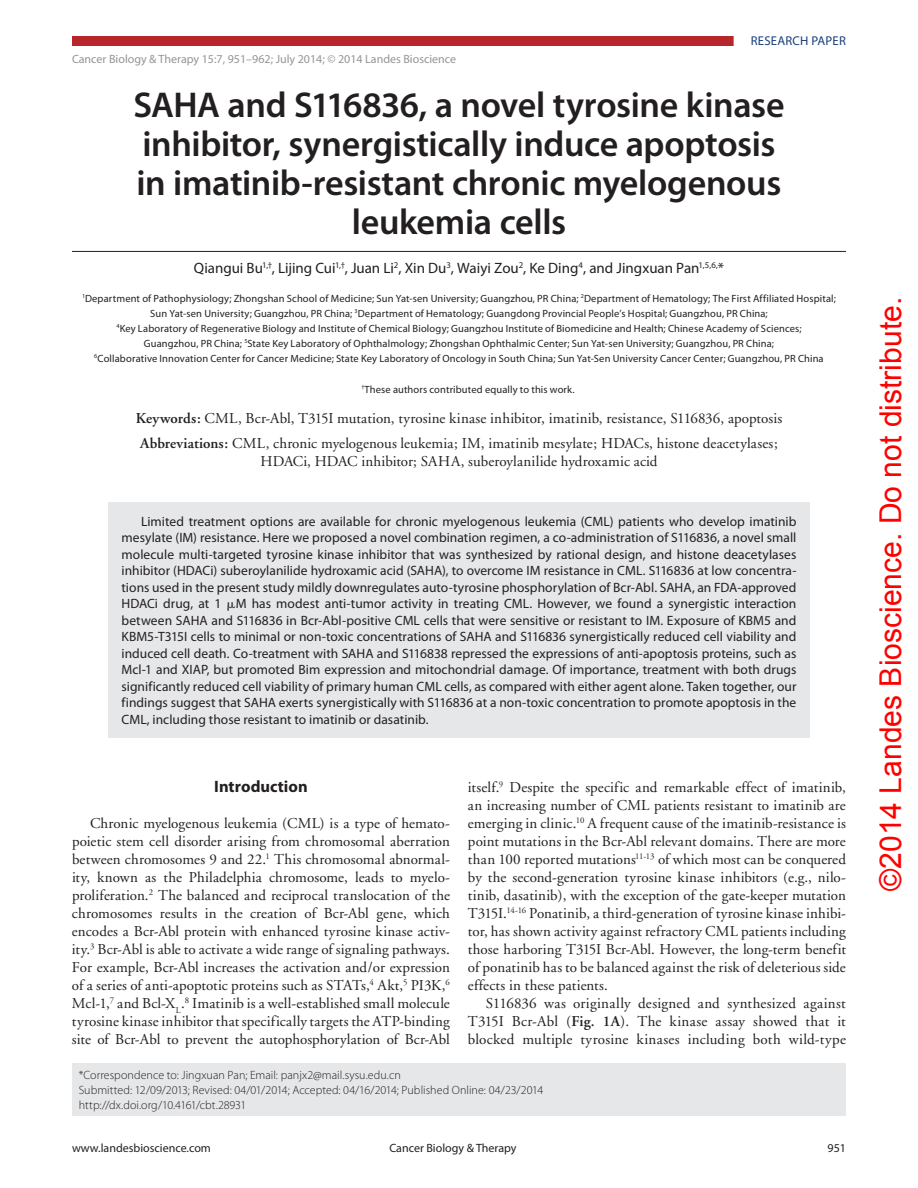
<style>
.page{position:relative;width:918px;height:1188px;background:#fff}
.page>*{position:absolute;margin:0;border:0;box-sizing:border-box;transform-origin:0 0}
.t1{font:600 36px/39px "Myriad Pro";letter-spacing:-.01em;color:#231f20;text-align:center}
.t2{font:30.15px "Arial";color:#f00}
.t3{font:700 16.5px "Myriad Pro";color:#231f20}
.t4{font:15px/18px "Adobe Garamond";letter-spacing:.005em;color:#231f20;text-align:justify}
.t5{font:15px "Myriad Pro";color:#231f20}
.t6{font:13.5px/16.5px "Myriad Pro";letter-spacing:.005em;color:#231f20;text-align:justify}
.t7{font:12.75px "Myriad Pro";letter-spacing:.02em;color:#193f7c}
.t8{font:300 12px/15px "Myriad Pro";color:#231f20}
.t9{font:12px "Myriad Pro";color:#939598}
.t10{font:12px "Myriad Pro";color:#231f20}
.t11{font:10.5px/15px "Myriad Pro";letter-spacing:.015em;color:#231f20;text-align:center}
.s1{font-weight:600}
.s2{font-family:"Universal Std Greekw Math Pi"}
</style>
<div class="page">
<div style="left:72px;top:36px;width:774px;height:10px;background:#b7262b"></div>
<svg style="left:733px;top:36px;width:113px;height:10px"></svg>
<div style="left:72px;top:1063px;width:774px;height:53px;background:#e6e7e9"></div>
<hr style="left:72px;top:251px;width:774px;height:1px;background:#231f20">
<div style="left:108px;top:502px;width:702px;height:236px;background:#e6e7e9"></div>
<p class="t9" style="left:72px;top:52px;width:386px">Cancer Biology &amp; Therapy 15:7, 951–962; July 2014; © 2014 Landes Bioscience</p>
<p class="t7" style="left:751px;top:33px;width:94px">Research Paper</p>
<h1 class="t1" style="left:133px;top:85px;width:653px">SAHA and S116836, a novel tyrosine kinase inhibitor, synergistically induce apoptosis in imatinib-resistant chronic myelogenous leukemia cells</h1>
<p class="t5" style="left:194px;top:259px;width:532px">Qiangui Bu<sup>1,†</sup>, Lijing Cui<sup>1,†</sup>, Juan Li<sup>2</sup>, Xin Du<sup>3</sup>, Waiyi Zou<sup>2</sup>, Ke Ding<sup>4</sup>, and Jingxuan Pan<sup>1,5,6,</sup>*</p>
<p class="t11" style="left:82px;top:290px;width:755px"><sup>1</sup>Department of Pathophysiology; Zhongshan School of Medicine; Sun Yat-sen University; Guangzhou, PR China; <sup>2</sup>Department of Hematology; The First Affiliated Hospital; Sun Yat-sen University; Guangzhou, PR China; <sup>3</sup>Department of Hematology; Guangdong Provincial People’s Hospital; Guangzhou, PR China;<br><sup>4</sup>Key Laboratory of Regenerative Biology and Institute of Chemical Biology; Guangzhou Institute of Biomedicine and Health; Chinese Academy of Sciences;<br>Guangzhou, PR China; <sup>5</sup>State Key Laboratory of Ophthalmology; Zhongshan Ophthalmic Center; Sun Yat-sen University; Guangzhou, PR China;<br><sup>6</sup>Collaborative Innovation Center for Cancer Medicine; State Key Laboratory of Oncology in South China; Sun Yat-Sen University Cancer Center; Guangzhou, PR China</p>
<p class="t11" style="left:361px;top:382px;width:215px"><sup>†</sup>These authors contributed equally to this work.</p>
<p class="t4" style="left:136px;top:406px;width:648px;line-height:24.8px"><span class="s1">Keywords:</span> CML, Bcr-Abl, T315I mutation, tyrosine kinase inhibitor, imatinib, resistance, S116836, apoptosis<br><span class="s1">Abbreviations:</span> CML, chronic myelogenous leukemia; IM, imatinib mesylate; HDACs, histone deacetylases;</p>
<p class="t4" style="left:260px;top:452px;width:399px">HDACi, HDAC inhibitor; SAHA, suberoylanilide hydroxamic acid</p>
<p class="t6" style="left:122px;top:513px;width:676px;text-indent:19px">Limited treatment options are available for chronic myelogenous leukemia (CML) patients who develop imatinib mesylate (IM) resistance. H ere we proposed a novel combination regimen, a co-administration of S116836, a novel small molecule multi-targeted tyrosine kinase inhibitor that was synthesized by rational design, and histone deacetylases inhibitor (H DAC i) suberoylanilide hydroxamic acid (SAHA</p>
<p class="t6" style="left:121px;top:562px;width:676px;text-indent:321px">), to overcome IM resistance in CML. S116836 at low concentra&shy;tions used in the present study mildly downregulates auto-tyrosine phosphorylation of Bcr-Abl. SAHA</p>
<p class="t6" style="left:121px;top:579px;width:677px;text-indent:571px">, an FDA-approved HDAC i drug, at 1 <span class="s2">μ</span>M has modest anti-tumor activity in treating CML. However, we found a synergistic interaction between SAHA</p>
<p class="t6" style="left:122px;top:612px;width:676px;text-indent:90px">and S116836 in Bcr-Abl-positive CML cells that were sensitive or resistant to IM. Exposure of KBM5 and<br>KBM5-T315I cells to minimal or non-toxic concentrations of SAHA</p>
<p class="t6" style="left:495px;top:628px;width:303px">and S116836 synergistically reduced cell viability and</p>
<p class="t6" style="left:122px;top:645px;width:677px;text-indent:255px">and S116838 repressed the expressions of anti-apoptosis proteins, such as Mcl-1 and XIAP, but promoted Bim expression and mitochondrial damage. Of importance, treatment with both drugs significantly reduced cell viability of primary human CML cells, as compared with either agent alone. Taken together, our findings suggest that SAHA</p>
<p class="t6" style="left:122px;top:645px;width:229px">induced cell death. Co-treatment with SAHA</p>
<p class="t6" style="left:122px;top:694px;width:676px;text-indent:157px">exerts synergistically with S116836 at a non-toxic concentration to promote apoptosis in the<br>CML, including those resistant to imatinib or dasatinib.</p>
<p class="t3" style="left:214px;top:776px;width:95px">Introduction</p>
<p class="t4" style="left:72px;top:815px;width:380px;text-indent:18px">Chronic myelogenous leukemia (CML) is a type of hemato&shy;poietic stem cell disorder arising from chromosomal aberration between chromosomes 9 and 22.<sup>1</sup> This chromosomal abnormal&shy;ity, known as the Philadelphia chromosome, leads to myelo&shy;proliferation.<sup>2</sup> The balanced and reciprocal translocation of the chromosomes results in the creation of Bcr-Abl gene, which encodes a Bcr-Abl protein with enhanced tyrosine kinase activ&shy;ity.<sup>3</sup> Bcr-Abl is able to activate a wide range of signaling pathways.<br>For example, Bcr-Abl increases the activation and/or expression of a series of anti-apoptotic proteins such as STATs,<sup>4</sup> Akt,<sup>5</sup> PI3K,<sup>6<br></sup>Mcl-1,<sup>7</sup> and Bcl-X<sub>L</sub>.<sup>8</sup> Imatinib is a well-established small molecule tyrosine kinase inhibitor that specifically targets the ATP-binding site of Bcr-Abl to prevent the autophosphorylation of Bcr-Abl</p>
<p class="t4" style="left:468px;top:779px;width:380px">itself.<sup>9</sup> Despite the specific and remarkable effect of imatinib, an increasing number of CML patients resistant to imatinib are emerging in clinic.<sup>10</sup> A frequent cause of the imatinib-resistance is point mutations in the Bcr-Abl relevant domains. There are more than 100 reported mutations<sup>11-13</sup> of which most can be conquered by the second-generation tyrosine kinase inhibitors (e.g., nilo&shy;tinib, dasatinib), with the exception of the gate-keeper mutation T315I.<sup>14-16</sup> Ponatinib, a third-generation of tyrosine kinase inhibi&shy;tor, has shown activity against refractory CML patients including those harboring T315I Bcr-Abl. However, the long-term benefit of ponatinib has to be balanced against the risk of deleterious side effects in these patients.</p>
<p class="t4" style="left:468px;top:995px;width:380px;text-indent:18px">S116836 was originally designed and synthesized against T315I Bcr-Abl (<span class="s1">Fig. 1A</span>). The kinase assay showed that it blocked multiple tyrosine kinases including both wild-type</p>
<p class="t8" style="left:79px;top:1067px;width:466px">*Correspondence to: Jingxuan Pan; Email: panjx2@mail.sysu.edu.cn<br>Submitted: 12/09/2013; Revised: 04/01/2014; Accepted: 04/16/2014; Published Online: 04/23/2014 http://dx.doi.org/10.4161/cbt.28931</p>
<p class="t10" style="left:72px;top:1141px;width:140px">www.landesbioscience.com</p>
<p class="t10" style="left:389px;top:1141px;width:129px">Cancer Biology &amp; Therapy</p>
<p class="t10" style="left:828px;top:1141px;width:20px">951</p>
<h2 class="t2" style="left:871px;top:891px;width:595px;rotate:-90deg">©2014 Landes Bioscience. Do not distribute.</h2>
</div>
